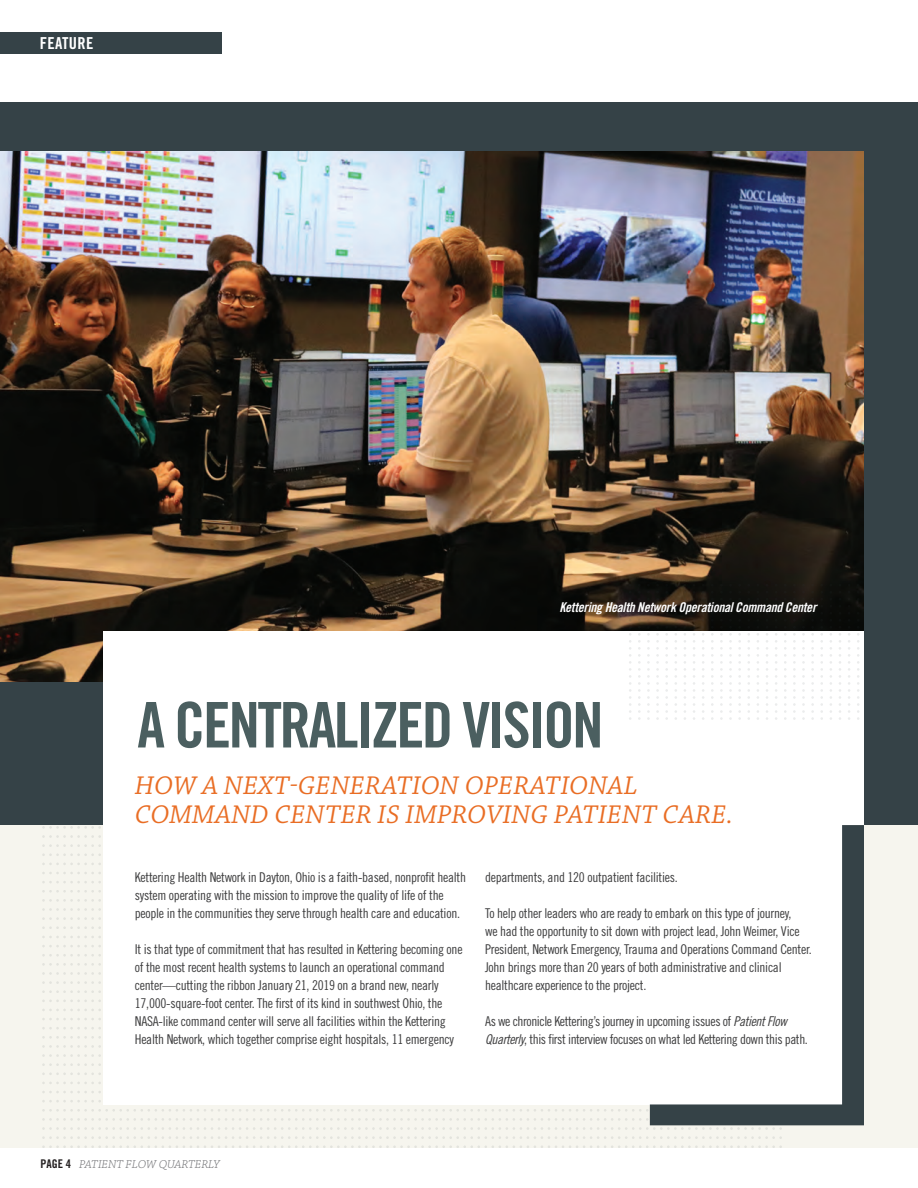
<style>
.page{position:relative;width:918px;height:1188px;background:#fff}
.page>*{position:absolute;margin:0;border:0;box-sizing:border-box;transform-origin:0 0}
.t1{font:63px "Trade Gothic LT Std Bd Cn 20";letter-spacing:-.04em;color:#4b5f60}
.t2{font:italic 27px/28.5px "Chaparral Pro";letter-spacing:.01em;color:#e96d24}
.t3{font:16.5px "Trade Gothic LT Std Bd Cn 20";letter-spacing:.02em;color:#fff}
.t4{font:13.5px/18px "Trade Gothic LT Std Cn 18";letter-spacing:-.02em;color:#3e3e3f}
.t5{font:13.5px "Trade Gothic LT Std Bd Cn 20 Obl";letter-spacing:-.02em;color:#fff}
.t6{font:italic 300 12px "Chaparral Pro";color:#6c6d70}
.s1{font-family:"Trade Gothic LT Std Cn 18 Obl"}
.s2{font-family:"Trade Gothic LT Std Bd Cn 20";font-weight:400;font-style:normal;color:#231f20}
</style>
<div class="page">
<div style="left:0;top:547px;width:918px;height:601px;background:#f6f5ee"></div>
<div style="left:0;top:103px;width:918px;height:722px;background:#354247"></div>
<div style="left:0;top:32px;width:222px;height:22px;background:#354247"></div>
<img style="left:0;top:151px;width:864px;height:530px">
<svg style="left:42px;top:1146px;width:740px;height:2px"></svg>
<svg style="left:42px;top:1136px;width:740px;height:3px"></svg>
<svg style="left:42px;top:1127px;width:740px;height:3px"></svg>
<svg style="left:42px;top:1118px;width:608px;height:3px"></svg>
<svg style="left:42px;top:1109px;width:608px;height:3px"></svg>
<svg style="left:42px;top:1100px;width:62px;height:2px"></svg>
<svg style="left:42px;top:1091px;width:62px;height:2px"></svg>
<svg style="left:42px;top:1082px;width:62px;height:2px"></svg>
<svg style="left:42px;top:1072px;width:62px;height:3px"></svg>
<svg style="left:42px;top:1063px;width:62px;height:3px"></svg>
<svg style="left:42px;top:1054px;width:62px;height:3px"></svg>
<svg style="left:42px;top:1045px;width:62px;height:3px"></svg>
<svg style="left:42px;top:1036px;width:62px;height:3px"></svg>
<svg style="left:42px;top:1027px;width:62px;height:3px"></svg>
<svg style="left:42px;top:1018px;width:62px;height:2px"></svg>
<svg style="left:42px;top:1009px;width:62px;height:2px"></svg>
<svg style="left:42px;top:1000px;width:62px;height:2px"></svg>
<svg style="left:42px;top:990px;width:62px;height:3px"></svg>
<svg style="left:42px;top:981px;width:62px;height:3px"></svg>
<svg style="left:42px;top:972px;width:62px;height:3px"></svg>
<svg style="left:42px;top:963px;width:62px;height:3px"></svg>
<svg style="left:42px;top:954px;width:62px;height:3px"></svg>
<svg style="left:42px;top:945px;width:62px;height:2px"></svg>
<svg style="left:42px;top:936px;width:62px;height:2px"></svg>
<svg style="left:42px;top:926px;width:62px;height:3px"></svg>
<svg style="left:42px;top:917px;width:62px;height:3px"></svg>
<svg style="left:42px;top:908px;width:62px;height:3px"></svg>
<svg style="left:42px;top:899px;width:62px;height:3px"></svg>
<svg style="left:42px;top:890px;width:62px;height:3px"></svg>
<svg style="left:42px;top:881px;width:62px;height:2px"></svg>
<svg style="left:42px;top:872px;width:62px;height:2px"></svg>
<svg style="left:42px;top:863px;width:62px;height:2px"></svg>
<svg style="left:42px;top:853px;width:62px;height:3px"></svg>
<svg style="left:42px;top:844px;width:62px;height:3px"></svg>
<svg style="left:42px;top:835px;width:62px;height:3px"></svg>
<svg style="left:42px;top:826px;width:62px;height:3px"></svg>
<div style="left:104px;top:632px;width:760px;height:473px;background:#fff"></div>
<svg style="left:650px;top:825px;width:214px;height:300px"></svg>
<svg style="left:42px;top:584px;width:745px;height:136px"></svg>
<svg style="left:793px;top:584px;width:3px;height:136px"></svg>
<svg style="left:802px;top:584px;width:3px;height:136px"></svg>
<svg style="left:811px;top:584px;width:3px;height:136px"></svg>
<svg style="left:820px;top:584px;width:3px;height:136px"></svg>
<svg style="left:830px;top:584px;width:2px;height:136px"></svg>
<svg style="left:839px;top:584px;width:2px;height:136px"></svg>
<svg style="left:848px;top:584px;width:2px;height:136px"></svg>
<svg style="left:857px;top:584px;width:3px;height:136px"></svg>
<p class="t3" style="left:40px;top:33px;width:55px">FEATURE</p>
<p class="t5" style="left:559px;top:599px;width:259px">Kettering Health Network Operational Command Center</p>
<h1 class="t1" style="left:137px;top:687px;width:468px">A CENTRALIZED VISION</h1>
<h2 class="t2" style="left:135px;top:773px;width:600px">HOW A NEXT-GENERATION OPERATIONAL<br>COMMAND CENTER IS IMPROVING PATIENT CARE.</h2>
<p class="t4" style="left:135px;top:868px;width:333px">Kettering Health Network in Dayton, Ohio is a faith-based, nonprofit health system operating with the mission to improve the quality of life of the people in the communities they serve through health care and education.</p>
<p class="t4" style="left:135px;top:940px;width:329px">It is that type of commitment that has resulted in Kettering becoming one of the most recent health systems to launch an operational command center—cutting the ribbon January 21, 2019 on a brand new, nearly 17,000-square-foot center. The first of its kind in southwest Ohio, the NASA-like command center will serve all facilities within the Kettering Health Network, which together comprise eight hospitals, 11 emergency</p>
<p class="t4" style="left:485px;top:868px;width:194px">departments, and 120 outpatient facilities.</p>
<p class="t4" style="left:485px;top:904px;width:328px">To help other leaders who are ready to embark on this type of journey,<br>we had the opportunity to sit down with project lead, John Weimer, Vice President, Network Emergency, Trauma and Operations Command Center.<br>John brings more than 20 years of both administrative and clinical healthcare experience to the project.</p>
<p class="t4" style="left:485px;top:1012px;width:324px">As we chronicle Kettering’s journey in upcoming issues of <span class="s1">Patient Flow<br>Quarterly</span>, this first interview focuses on what led Kettering down this path.</p>
<p class="t6" style="left:40px;top:1157px;width:181px"><span class="s2">PAGE 4</span> PATIENT FLOW QUARTERLY</p>
</div>
